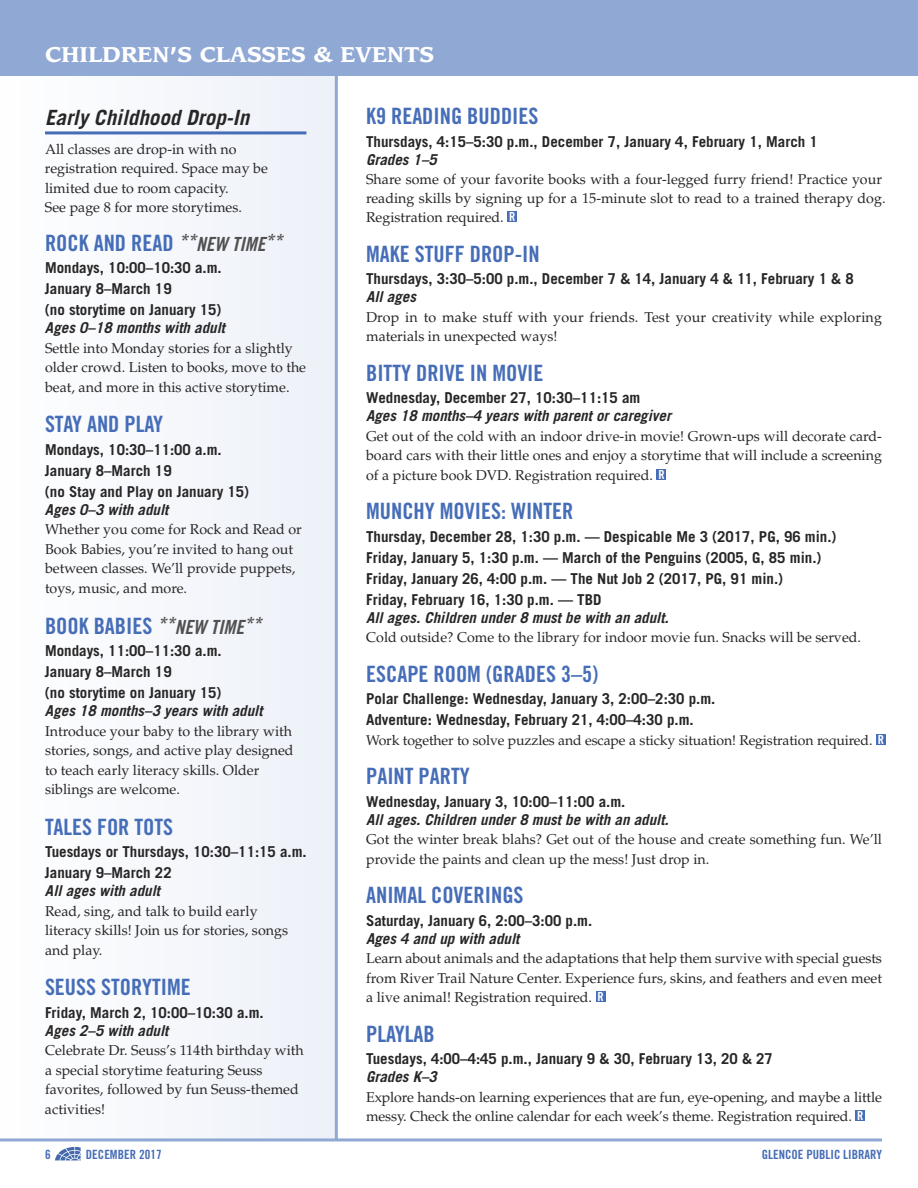
<style>
.page{position:relative;width:918px;height:1188px;background:#fff}
.page>*{position:absolute;margin:0;border:0;box-sizing:border-box;transform-origin:0 0}
.t1{font:22.5px "Trade Gothic Bold Cond Twenty";color:#466db7}
.t2{font:700 21px "Leawood";letter-spacing:.01em;color:#fff}
.t3{font:italic 700 21px "Trade Gothic";color:#272526}
.t4{font:19.5px "Trade Gothic Bold Cond Twenty Obl";color:#525152}
.t5{font:700 15px/21px "Trade Gothic";color:#272526}
.t6{font:italic 700 15px "Trade Gothic";color:#272526}
.t7{font:14.25px/19.5px "Palatino";color:#272526}
.t8{font:14.1px "Palatino";letter-spacing:-.01em;color:#272526}
.t9{font:12.75px "Trade Gothic Bold Cond Twenty";color:#466db7}
.t10{font:12.6px "Trade Gothic Bold Cond Twenty";color:#fff}
.s1{font-family:"Trade Gothic Bold Cond Twenty Obl";font-size:19.5px;color:#525152}
.s2{font-family:"Trade Gothic Bold Cond Twenty";font-size:22.5px;color:#466db7}
</style>
<div class="page">
<div style="left:0;top:5px;width:336px;height:1134px;background:#f5f7fb"></div>
<hr style="left:335px;top:4px;width:3px;height:1135px;background:#90a8d4">
<div style="left:0;top:0;width:918px;height:76px;background:#90a8d4"></div>
<hr style="left:45px;top:131px;width:261px;height:3px;background:#466db7">
<hr style="left:0;top:1138px;width:882px;height:3px;background:#90a8d4">
<svg style="left:55px;top:1147px;width:26px;height:13px"></svg>
<div style="left:507px;top:211px;width:10px;height:11px;background:#466db7"></div>
<div style="left:657px;top:469px;width:9px;height:11px;background:#466db7"></div>
<div style="left:876px;top:734px;width:10px;height:11px;background:#466db7"></div>
<div style="left:596px;top:991px;width:9px;height:11px;background:#466db7"></div>
<div style="left:855px;top:1110px;width:10px;height:11px;background:#466db7"></div>
<h2 class="t2" style="left:45px;top:45px;width:390px">CHILDREN’S CLASSES &amp; EVENTS</h2>
<h1 class="t1" style="left:366px;top:108px;width:174px">K9 READING BUDDIES</h1>
<p class="t5" style="left:366px;top:132px;width:453px">Thursdays, 4:15–5:30 p.m., December 7, January 4, February 1, March 1</p>
<p class="t6" style="left:366px;top:154px;width:72px">Grades 1–5</p>
<p class="t7" style="left:366px;top:171px;width:521px">Share some of your favorite books with a four-legged furry friend! Practice your reading skills by signing up for a 15-minute slot to read to a trained therapy dog.<br>Registration required.</p>
<h1 class="t1" style="left:366px;top:245px;width:175px">MAKE STUFF DROP-IN</h1>
<p class="t5" style="left:366px;top:270px;width:489px">Thursdays, 3:30–5:00 p.m., December 7 &amp; 14, January 4 &amp; 11, February 1 &amp; 8</p>
<p class="t6" style="left:366px;top:291px;width:52px">All ages</p>
<p class="t7" style="left:366px;top:309px;width:517px">Drop in to make stuff with your friends. Test your creativity while exploring materials in unexpected ways!</p>
<h1 class="t1" style="left:366px;top:364px;width:179px">BITTY DRIVE IN MOVIE</h1>
<p class="t5" style="left:366px;top:389px;width:276px">Wednesday, December 27, 10:30–11:15 am</p>
<p class="t6" style="left:366px;top:410px;width:307px">Ages 18 months–4 years with parent or caregiver</p>
<p class="t7" style="left:366px;top:428px;width:517px;text-align:justify">Get out of the cold with an indoor drive-in movie! Grown-ups will decorate card&shy;board cars with their little ones and enjoy a storytime that will include a screening of a picture book DVD. Registration required.</p>
<h1 class="t1" style="left:366px;top:503px;width:209px">MUNCHY MOVIES: WINTER</h1>
<p class="t5" style="left:366px;top:527px;width:472px">Thursday, December 28, 1:30 p.m. — Despicable Me 3 (2017, PG, 96 min.)<br>Friday, January 5, 1:30 p.m. — March of the Penguins (2005, G, 85 min.)<br>Friday, January 26, 4:00 p.m. — The Nut Job 2 (2017, PG, 91 min.)<br>Friday, February 16, 1:30 p.m. — TBD</p>
<p class="t6" style="left:366px;top:612px;width:304px">All ages. Children under 8 must be with an adult.</p>
<p class="t7" style="left:366px;top:629px;width:497px">Cold outside? Come to the library for indoor movie fun. Snacks will be served.</p>
<h1 class="t1" style="left:366px;top:665px;width:234px">ESCAPE ROOM (GRADES 3–5)</h1>
<p class="t5" style="left:366px;top:690px;width:351px">Polar Challenge: Wednesday, January 3, 2:00–2:30 p.m.<br>Adventure: Wednesday, February 21, 4:00–4:30 p.m.</p>
<p class="t8" style="left:366px;top:734px;width:508px">Work together to solve puzzles and escape a sticky situation! Registration required.</p>
<h1 class="t1" style="left:366px;top:768px;width:105px">PAINT PARTY</h1>
<p class="t5" style="left:366px;top:792px;width:261px">Wednesday, January 3, 10:00–11:00 a.m.</p>
<p class="t6" style="left:366px;top:814px;width:304px">All ages. Children under 8 must be with an adult.</p>
<p class="t7" style="left:366px;top:831px;width:517px">Got the winter break blahs? Get out of the house and create something fun. We’ll provide the paints and clean up the mess! Just drop in.</p>
<h1 class="t1" style="left:366px;top:887px;width:159px">ANIMAL COVERINGS</h1>
<p class="t5" style="left:366px;top:911px;width:228px">Saturday, January 6, 2:00–3:00 p.m.</p>
<p class="t6" style="left:366px;top:933px;width:155px">Ages 4 and up with adult</p>
<p class="t7" style="left:366px;top:950px;width:517px;text-align:justify">Learn about animals and the adaptations that help them survive with special guests from River Trail Nature Center. Experience furs, skins, and feathers and even meet a live animal! Registration required.</p>
<h1 class="t1" style="left:366px;top:1025px;width:70px">PLAYLAB</h1>
<p class="t5" style="left:366px;top:1050px;width:408px">Tuesdays, 4:00–4:45 p.m., January 9 &amp; 30, February 13, 20 &amp; 27</p>
<p class="t6" style="left:366px;top:1071px;width:72px">Grades K–3</p>
<p class="t7" style="left:366px;top:1089px;width:517px">Explore hands-on learning experiences that are fun, eye-opening, and maybe a little messy. Check the online calendar for each week’s theme. Registration required.</p>
<h2 class="t3" style="left:45px;top:110px;width:206px">Early Childhood Drop-In</h2>
<p class="t7" style="left:45px;top:141px;width:224px">All classes are drop-in with no registration required. Space may be limited due to room capacity.<br>See page 8 for more storytimes.</p>
<h1 class="t1" style="left:45px;top:235px;width:239px">ROCK AND READ <span class="s1">**NEW TIME**</span></h1>
<p class="t5" style="left:45px;top:259px;width:178px">Mondays, 10:00–10:30 a.m.<br>January 8–March 19<br>(no storytime on January 15)</p>
<p class="t6" style="left:45px;top:323px;width:182px">Ages 0–18 months with adult</p>
<p class="t7" style="left:45px;top:340px;width:263px">Settle into Monday stories for a slightly older crowd. Listen to books, move to the beat, and more in this active storytime.</p>
<h1 class="t1" style="left:45px;top:416px;width:120px">STAY AND PLAY</h1>
<p class="t5" style="left:45px;top:440px;width:206px">Mondays, 10:30–11:00 a.m.<br>January 8–March 19<br>(no Stay and Play on January 15)</p>
<p class="t6" style="left:45px;top:504px;width:125px">Ages 0–3 with adult</p>
<p class="t7" style="left:45px;top:522px;width:258px">Whether you come for Rock and Read or Book Babies, you’re invited to hang out between classes. We’ll provide puppets, toys, music, and more.</p>
<h3 class="t4" style="left:45px;top:619px;width:218px"><span class="s2">BOOK BABIES</span> **NEW TIME**</h3>
<p class="t5" style="left:45px;top:642px;width:178px">Mondays, 11:00–11:30 a.m.<br>January 8–March 19<br>(no storytime on January 15)</p>
<p class="t6" style="left:45px;top:705px;width:219px">Ages 18 months–3 years with adult</p>
<p class="t7" style="left:45px;top:723px;width:250px">Introduce your baby to the library with stories, songs, and active play designed to teach early literacy skills. Older siblings are welcome.</p>
<h1 class="t1" style="left:45px;top:818px;width:130px">TALES FOR TOTS</h1>
<p class="t5" style="left:45px;top:843px;width:263px">Tuesdays or Thursdays, 10:30–11:15 a.m.<br>January 9–March 22</p>
<p class="t6" style="left:45px;top:885px;width:117px">All ages with adult</p>
<p class="t7" style="left:45px;top:903px;width:245px">Read, sing, and talk to build early literacy skills! Join us for stories, songs and play.</p>
<h1 class="t1" style="left:45px;top:979px;width:147px">SEUSS STORYTIME</h1>
<p class="t5" style="left:45px;top:1003px;width:220px">Friday, March 2, 10:00–10:30 a.m.</p>
<p class="t6" style="left:45px;top:1025px;width:125px">Ages 2–5 with adult</p>
<p class="t7" style="left:45px;top:1042px;width:260px">Celebrate Dr. Seuss’s 114th birthday with a special storytime featuring Seuss favorites, followed by fun Seuss-themed activities!</p>
<p class="t9" style="left:45px;top:1150px;width:7px">6</p>
<p class="t9" style="left:86px;top:1150px;width:77px">DECEMBER 2017</p>
<p class="t9" style="left:762px;top:1150px;width:122px">GLENCOE PUBLIC LIBRARY</p>
<p class="t10" style="left:509px;top:212px;width:8px">R</p>
<p class="t10" style="left:658px;top:469px;width:8px">R</p>
<p class="t10" style="left:878px;top:734px;width:8px">R</p>
<p class="t10" style="left:597px;top:992px;width:8px">R</p>
<p class="t10" style="left:857px;top:1111px;width:8px">R</p>
</div>
